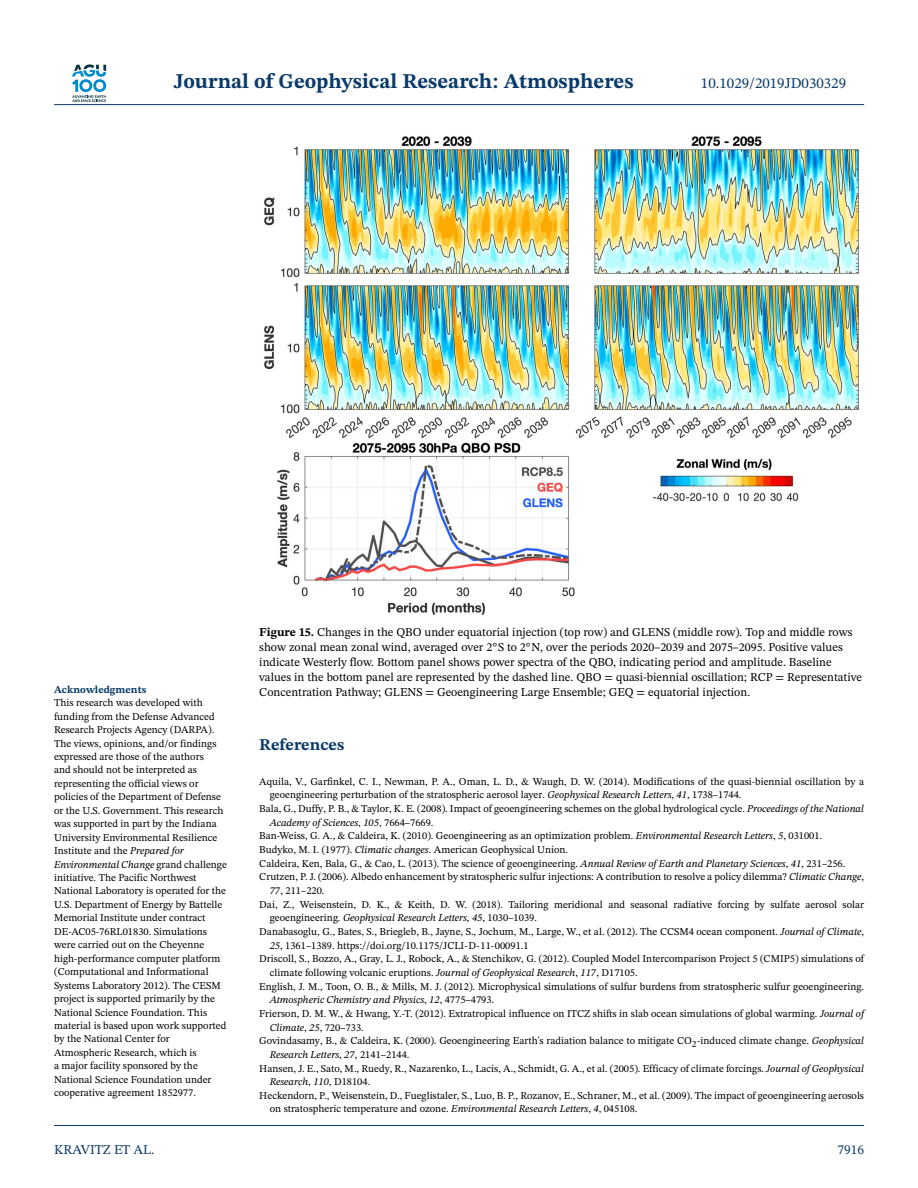
<style>
.page{position:relative;width:918px;height:1188px;background:#fff}
.page>*{position:absolute;margin:0;border:0;box-sizing:border-box;transform-origin:0 0}
.t1{font:700 21px "STIX Two Text";color:#0a3a69}
.t2{font:700 16.5px "STIX Two Text";color:#0a3a69}
.t3{font:15px "STIX Two Text";color:#0a3a69}
.t4{font:13.5px "STIX Two Text";color:#0a3a69}
.t5{font:12px/15px "STIX Two Text";color:#000}
.t6{font:10.5px/13.5px "STIX Two Text";color:#000}
.t7{font:italic 10.5px "STIX Two Text";color:#000}
.t8{font:700 10.5px "STIX Two Text";color:#0a3a69}
.s1{font-style:italic}
.s2{font-weight:700}
.s3{font-style:normal}
</style>
<div class="page">
<svg style="left:72px;top:64px;width:34px;height:38px"></svg>
<hr style="left:54px;top:104px;width:810px;height:1px;background:#0a3a69">
<img style="left:264px;top:136px;width:595px;height:479px">
<hr style="left:54px;top:1125px;width:810px;height:1px;background:#0a3a69">
<h1 class="t1" style="left:174px;top:73px;width:461px">Journal of Geophysical Research: Atmospheres</h1>
<h3 class="t3" style="left:701px;top:77px;width:147px">10.1029/2019JD030329</h3>
<p class="t8" style="left:54px;top:685px;width:94px">Acknowledgments</p>
<p class="t6" style="left:54px;top:697px;width:174px">This research was developed with funding from the Defense Advanced Research Projects Agency (DARPA).<br>The views, opinions, and/or findings expressed are those of the authors<br>and should not be interpreted as representing the official views or policies of the Department of Defense or the U.S. Government. This research was supported in part by the Indiana University Environmental Resilience Institute and the <span class="s1">Prepared for Environmental Change</span> grand challenge initiative. The Pacific Northwest National Laboratory is operated for the U.S. Department of Energy by Battelle Memorial Institute under contract DE-AC05-76RL01830. Simulations were carried out on the Cheyenne high-performance computer platform (Computational and Informational Systems Laboratory 2012). The CESM project is supported primarily by the National Science Foundation. This material is based upon work supported by the National Center for Atmospheric Research, which is<br>a major facility sponsored by the National Science Foundation under cooperative agreement 1852977.</p>
<p class="t5" style="left:259px;top:626px;width:604px"><span class="s2">Figure 15.</span> Changes in the QBO under equatorial injection (top row) and GLENS (middle row). Top and middle rows show zonal mean zonal wind, averaged over 2<sup>◦</sup>S to 2<sup>◦</sup>N, over the periods 2020–2039 and 2075–2095. Positive values indicate Westerly flow. Bottom panel shows power spectra of the QBO, indicating period and amplitude. Baseline values in the bottom panel are represented by the dashed line. QBO = quasi-biennial oscillation; RCP = Representative Concentration Pathway; GLENS = Geoengineering Large Ensemble; GEQ = equatorial injection.</p>
<h2 class="t2" style="left:259px;top:738px;width:87px">References</h2>
<p class="t6" style="left:259px;top:776px;width:606px">Aquila, V., Garfinkel, C. I., Newman, P. A., Oman, L. D., &amp; Waugh, D. W. (2014). Modifications of the quasi-biennial oscillation by a</p>
<p class="t6" style="left:270px;top:789px;width:473px">geoengineering perturbation of the stratospheric aerosol layer. <span class="s1">Geophysical Research Letters</span>, <span class="s1">41</span>, 1738–1744.</p>
<p class="t6" style="left:259px;top:803px;width:606px">Bala, G., Duffy, P. B., &amp; Taylor, K. E. (2008). Impact of geoengineering schemes on the global hydrological cycle. <span class="s1">Proceedings of the National</span></p>
<p class="t7" style="left:270px;top:818px;width:165px">Academy of Sciences<span class="s3">,</span> 105<span class="s3">, 7664–7669.</span></p>
<p class="t6" style="left:259px;top:830px;width:564px">Ban-Weiss, G. A., &amp; Caldeira, K. (2010). Geoengineering as an optimization problem. <span class="s1">Environmental Research Letters</span>, <span class="s1">5</span>, 031001.</p>
<p class="t6" style="left:259px;top:844px;width:310px">Budyko, M. I. (1977). <span class="s1">Climatic changes</span>. American Geophysical Union.</p>
<p class="t6" style="left:259px;top:857px;width:588px">Caldeira, Ken, Bala, G., &amp; Cao, L. (2013). The science of geoengineering. <span class="s1">Annual Review of Earth and Planetary Sciences</span>, <span class="s1">41</span>, 231–256.</p>
<p class="t6" style="left:259px;top:871px;width:606px">Crutzen, P. J. (2006). Albedo enhancement by stratospheric sulfur injections: A contribution to resolve a policy dilemma? <span class="s1">Climatic Change</span>,</p>
<p class="t6" style="left:270px;top:885px;width:56px"><span class="s1">77</span>, 211–220.</p>
<p class="t6" style="left:259px;top:898px;width:606px">Dai, Z., Weisenstein, D. K., &amp; Keith, D. W. (2018). Tailoring meridional and seasonal radiative forcing by sulfate aerosol solar</p>
<p class="t7" style="left:270px;top:914px;width:269px"><span class="s3">geoengineering.</span> Geophysical Research Letters<span class="s3">,</span> 45<span class="s3">, 1030–1039.</span></p>
<p class="t6" style="left:259px;top:926px;width:606px">Danabasoglu, G., Bates, S., Briegleb, B., Jayne, S., Jochum, M., Large, W., et al. (2012). The CCSM4 ocean component. <span class="s1">Journal of Climate</span>,</p>
<p class="t6" style="left:270px;top:939px;width:260px"><span class="s1">25</span>, 1361–1389. https://doi.org/10.1175/JCLI-D-11-00091.1</p>
<p class="t6" style="left:259px;top:953px;width:606px">Driscoll, S., Bozzo, A., Gray, L. J., Robock, A., &amp; Stenchikov, G. (2012). Coupled Model Intercomparison Project 5 (CMIP5) simulations of</p>
<p class="t6" style="left:270px;top:967px;width:369px">climate following volcanic eruptions. <span class="s1">Journal of Geophysical Research</span>, <span class="s1">117</span>, D17105.</p>
<p class="t6" style="left:259px;top:980px;width:606px">English, J. M., Toon, O. B., &amp; Mills, M. J. (2012). Microphysical simulations of sulfur burdens from stratospheric sulfur geoengineering.</p>
<p class="t7" style="left:270px;top:996px;width:226px">Atmospheric Chemistry and Physics<span class="s3">,</span> 12<span class="s3">, 4775–4793.</span></p>
<p class="t6" style="left:259px;top:1008px;width:606px">Frierson, D. M. W., &amp; Hwang, Y.-T. (2012). Extratropical influence on ITCZ shifts in slab ocean simulations of global warming. <span class="s1">Journal of</span></p>
<p class="t6" style="left:270px;top:1021px;width:96px"><span class="s1">Climate</span>, <span class="s1">25</span>, 720–733.</p>
<p class="t6" style="left:259px;top:1035px;width:606px">Govindasamy, B., &amp; Caldeira, K. (2000). Geoengineering Earth's radiation balance to mitigate CO<sub>2</sub>-induced climate change. <span class="s1">Geophysical</span></p>
<p class="t7" style="left:270px;top:1050px;width:141px">Research Letters<span class="s3">,</span> 27<span class="s3">, 2141–2144.</span></p>
<p class="t6" style="left:259px;top:1062px;width:606px">Hansen, J. E., Sato, M., Ruedy, R., Nazarenko, L., Lacis, A., Schmidt, G. A., et al. (2005). Efficacy of climate forcings. <span class="s1">Journal of Geophysical</span></p>
<p class="t7" style="left:270px;top:1078px;width:102px">Research<span class="s3">,</span> 110<span class="s3">, D18104.</span></p>
<p class="t6" style="left:259px;top:1090px;width:606px">Heckendorn, P., Weisenstein, D., Fueglistaler, S., Luo, B. P., Rozanov, E., Schraner, M., et al. (2009). The impact of geoengineering aerosols</p>
<p class="t6" style="left:270px;top:1103px;width:369px">on stratospheric temperature and ozone. <span class="s1">Environmental Research Letters</span>, <span class="s1">4</span>, 045108.</p>
<p class="t4" style="left:54px;top:1144px;width:102px">KRAVITZ ET AL.</p>
<p class="t4" style="left:837px;top:1144px;width:28px">7916</p>
</div>
